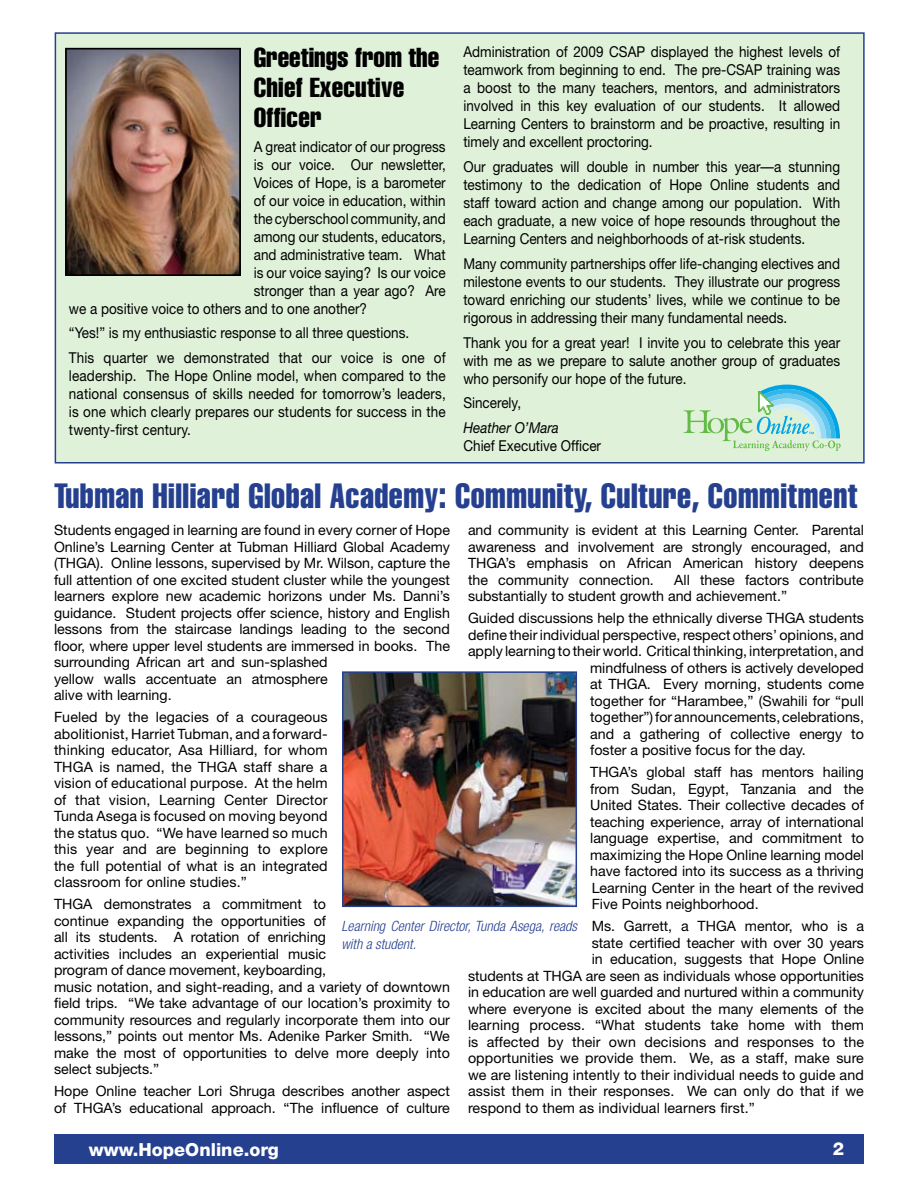
<style>
.page{position:relative;width:918px;height:1188px;background:#fff}
.page>*{position:absolute;margin:0;border:0;box-sizing:border-box;transform-origin:0 0}
.t1{font:extra-condensed 34.5px "Helvetica";letter-spacing:.015em;color:#25408f;scale:.95 1}
.t2{font:extra-condensed 27px/30px "Helvetica";letter-spacing:.01em;color:#000}
.t3{font:800 18px "Helvetica Neue";color:#fff}
.t4{font:15px/18px "Helvetica Neue";color:#000;text-align:justify;scale:.9 1}
.t5{font:italic 15px "Helvetica Neue";color:#000;scale:.9 1}
.t6{font:14.25px/16.5px "Helvetica Neue";color:#000}
.t7{font:italic 300 condensed 14.25px/17.1px "Helvetica Neue";color:#25408f}
</style>
<div class="page">
<div style="left:55px;top:32px;width:810px;height:432px;background:#e0f1da;border:2px solid #25408f"></div>
<img style="left:68px;top:51px;width:170px;height:222px">
<div style="left:65px;top:48px;width:176px;height:228px;border:2px solid #000"></div>
<svg style="left:683px;top:385px;width:158px;height:66px"></svg>
<div style="left:54px;top:1134px;width:810px;height:30px;background:#25408f"></div>
<img style="left:345px;top:674px;width:229px;height:230px">
<div style="left:342px;top:671px;width:235px;height:236px;border:2px solid #25408f"></div>
<p class="t4" style="left:463px;top:43px;width:420px">Administration of 2009 CSAP displayed the highest levels of teamwork from beginning to end. The pre-CSAP training was a boost to the many teachers, mentors, and administrators involved in this key evaluation of our students. It allowed Learning Centers to brainstorm and be proactive, resulting in timely and excellent proctoring.</p>
<p class="t4" style="left:463px;top:157px;width:420px">Our graduates will double in number this year—a stunning testimony to the dedication of Hope Online students and staff toward action and change among our population. With each graduate, a new voice of hope resounds throughout the Learning Centers and neighborhoods of at-risk students.</p>
<p class="t4" style="left:463px;top:254px;width:420px">Many community partnerships offer life-changing electives and milestone events to our students. They illustrate our progress toward enriching our students’ lives, while we continue to be rigorous in addressing their many fundamental needs.</p>
<p class="t4" style="left:463px;top:333px;width:420px">Thank you for a great year! I invite you to celebrate this year with me as we prepare to salute another group of graduates who personify our hope of the future.</p>
<p class="t4" style="left:463px;top:394px;width:66px">Sincerely,</p>
<p class="t5" style="left:463px;top:419px;width:108px">Heather O’Mara</p>
<p class="t4" style="left:463px;top:436px;width:155px">Chief Executive Officer</p>
<h1 class="t1" style="left:54px;top:474px;width:847px">Tubman Hilliard Global Academy: Community, Culture, Commitment</h1>
<h2 class="t2" style="left:254px;top:42px;width:187px">Greetings from the<br>Chief Executive<br>Officer</h2>
<p class="t4" style="left:254px;top:137px;width:215px">A great indicator of our progress</p>
<p class="t4" style="left:254px;top:155px;width:215px">is our voice. Our newsletter,</p>
<p class="t4" style="left:254px;top:173px;width:215px">Voices of Hope, is a barometer</p>
<p class="t4" style="left:254px;top:191px;width:215px">of our voice in education, within</p>
<p class="t4" style="left:254px;top:209px;width:215px">the cyberschool community, and</p>
<p class="t4" style="left:254px;top:227px;width:215px">among our students, educators,</p>
<p class="t4" style="left:254px;top:245px;width:215px">and administrative team. What</p>
<p class="t4" style="left:254px;top:263px;width:215px">is our voice saying? Is our voice</p>
<p class="t4" style="left:254px;top:281px;width:215px">stronger than a year ago? Are</p>
<p class="t4" style="left:69px;top:299px;width:333px">we a positive voice to others and to one another?</p>
<p class="t4" style="left:69px;top:321px;width:420px;line-height:24.8px">“Yes!” is my enthusiastic response to all three questions.<br>This quarter we demonstrated that our voice is one of</p>
<p class="t4" style="left:69px;top:367px;width:420px">leadership. The Hope Online model, when compared to the national consensus of skills needed for tomorrow’s leaders, is one which clearly prepares our students for success in the twenty-first century.</p>
<p class="t6" style="left:54px;top:522px;width:398px">Students engaged in learning are found in every corner of Hope Online’s Learning Center at Tubman Hilliard Global Academy (THGA). Online lessons, supervised by Mr. Wilson, capture the full attention of one excited student cluster while the youngest learners explore new academic horizons under Ms. Danni’s guidance. Student projects offer science, history and English lessons from the staircase landings leading to the second floor, where upper level students are immersed in books. The surrounding African art and sun-splashed<br>yellow walls accentuate an atmosphere<br>alive with learning.</p>
<p class="t6" style="left:54px;top:709px;width:275px;text-align:justify">Fueled by the legacies of a courageous abolitionist, Harriet Tubman, and a forward&shy;thinking educator, Asa Hilliard, for whom THGA is named, the THGA staff share a vision of educational purpose. At the helm of that vision, Learning Center Director Tunda Asega is focused on moving beyond the status quo. “We have learned so much this year and are beginning to explore the full potential of what is an integrated classroom for online studies.”</p>
<p class="t6" style="left:54px;top:896px;width:398px">THGA demonstrates a commitment to<br>continue expanding the opportunities of<br>all its students. A rotation of enriching<br>activities includes an experiential music<br>program of dance movement, keyboarding,<br>music notation, and sight-reading, and a variety of downtown field trips. “We take advantage of our location’s proximity to community resources and regularly incorporate them into our lessons,” points out mentor Ms. Adenike Parker Smith. “We make the most of opportunities to delve more deeply into select subjects.”</p>
<p class="t6" style="left:54px;top:1083px;width:398px">Hope Online teacher Lori Shruga describes another aspect of THGA’s educational approach. “The influence of culture</p>
<p class="t6" style="left:468px;top:522px;width:398px;text-align:justify">and community is evident at this Learning Center. Parental awareness and involvement are strongly encouraged, and THGA’s emphasis on African American history deepens the community connection.</p>
<p class="t6" style="left:468px;top:571px;width:397px;text-indent:206px">All these factors contribute substantially to student growth and achievement.”</p>
<p class="t6" style="left:468px;top:610px;width:398px">Guided discussions help the ethnically diverse THGA students</p>
<p class="t6" style="left:468px;top:626px;width:397px">define their individual perspective, respect others’ opinions, and</p>
<p class="t6" style="left:468px;top:643px;width:397px">apply learning to their world. Critical thinking, interpretation, and</p>
<p class="t6" style="left:590px;top:659px;width:275px">mindfulness of others is actively developed</p>
<p class="t6" style="left:590px;top:676px;width:275px">at THGA. Every morning, students come</p>
<p class="t6" style="left:590px;top:692px;width:275px">together for “Harambee,” (Swahili for “pull</p>
<p class="t6" style="left:590px;top:709px;width:275px">together”) for announcements, celebrations,</p>
<p class="t6" style="left:590px;top:725px;width:275px">and a gathering of collective energy to</p>
<p class="t6" style="left:590px;top:742px;width:217px">foster a positive focus for the day.</p>
<p class="t6" style="left:590px;top:764px;width:275px;text-align:justify">THGA’s global staff has mentors hailing from Sudan, Egypt, Tanzania and the United States. Their collective decades of teaching experience, array of international language expertise, and commitment to maximizing the Hope Online learning model have factored into its success as a thriving Learning Center in the heart of the revived Five Points neighborhood.</p>
<p class="t6" style="left:592px;top:918px;width:274px">Ms. Garrett, a THGA mentor, who is a</p>
<p class="t6" style="left:592px;top:934px;width:274px">state certified teacher with over 30 years</p>
<p class="t6" style="left:592px;top:951px;width:274px">in education, suggests that Hope Online</p>
<p class="t6" style="left:468px;top:967px;width:398px">students at THGA are seen as individuals whose opportunities</p>
<p class="t6" style="left:468px;top:984px;width:397px">in education are well guarded and nurtured within a community</p>
<p class="t6" style="left:468px;top:1000px;width:397px">where everyone is excited about the many elements of the</p>
<p class="t6" style="left:468px;top:1017px;width:397px">learning process. “What students take home with them</p>
<p class="t6" style="left:468px;top:1033px;width:398px">is affected by their own decisions and responses to the</p>
<p class="t6" style="left:468px;top:1050px;width:397px">opportunities we provide them. We, as a staff, make sure</p>
<p class="t6" style="left:468px;top:1066px;width:397px">we are listening intently to their individual needs to guide and</p>
<p class="t6" style="left:468px;top:1083px;width:397px">assist them in their responses. We can only do that if we</p>
<p class="t6" style="left:468px;top:1099px;width:288px">respond to them as individual learners first.”</p>
<p class="t7" style="left:342px;top:918px;width:237px">Learning Center Director, Tunda Asega, reads with a student.</p>
<p class="t3" style="left:89px;top:1139px;width:191px">www.HopeOnline.org</p>
<p class="t3" style="left:833px;top:1138px;width:13px">2</p>
</div>
